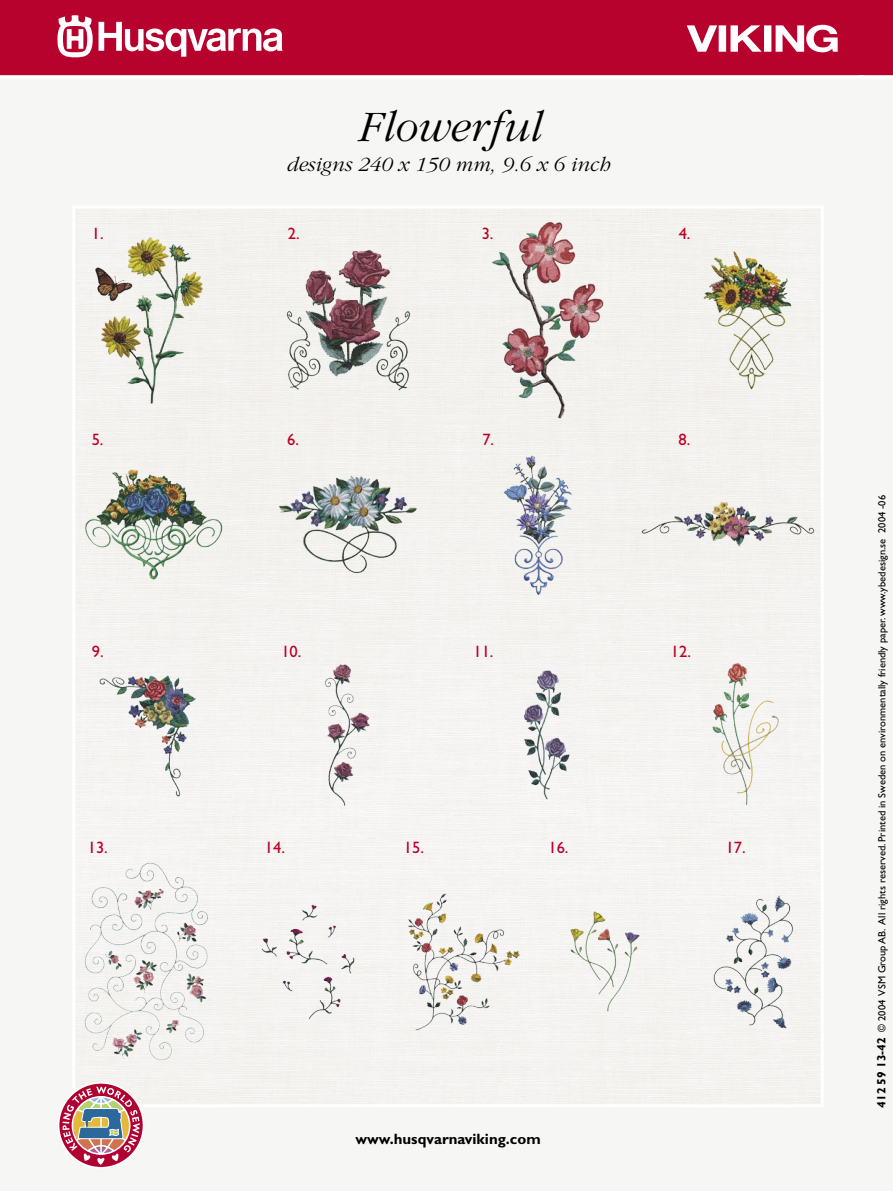
<style>
.page{position:relative;width:893px;height:1191px;background:#fff}
.page>*{position:absolute;margin:0;border:0;box-sizing:border-box;transform-origin:0 0}
.t1{font:italic 300 45px "Garamond";color:#000}
.t2{font:italic 300 21px "Garamond";color:#000}
.Standardvärden_för_PageMaker_-_2{font:16.5px "Gill Sans";color:#bc0028}
.Standardvärden_för_PageMaker_-_2-2{font:700 15px "Gill Sans";color:#000}
.Standardvärden_för_PageMaker_-_2-3{font:10.5px "Gill Sans";color:#000}
.s1{font-weight:700;font-size:12px}
</style>
<div class="page">
<div style="left:0;top:74px;width:893px;height:1117px;background:#f6f6f4"></div>
<div style="left:0;top:0;width:864px;height:75px;background:#b8022e"></div>
<svg style="left:58px;top:15px;width:35px;height:43px"></svg>
<svg style="left:99px;top:22px;width:183px;height:35px"></svg>
<svg style="left:687px;top:25px;width:151px;height:27px"></svg>
<hr style="left:0;top:75px;width:893px;height:3px;background:#fff">
<div style="left:864px;top:0;width:29px;height:75px;background:#b8022e"></div>
<img style="left:85px;top:218px;width:128px;height:204px">
<div style="left:58px;top:1082px;width:86px;height:86px;border:2px solid #fff;border-radius:50%"></div>
<svg style="left:62px;top:1086px;width:78px;height:78px"></svg>
<img style="left:284px;top:218px;width:128px;height:204px">
<img style="left:484px;top:218px;width:127px;height:204px">
<img style="left:683px;top:218px;width:128px;height:204px">
<img style="left:78px;top:460px;width:168px;height:128px">
<img style="left:246px;top:460px;width:204px;height:128px">
<img style="left:473px;top:422px;width:128px;height:204px">
<img style="left:626px;top:460px;width:193px;height:128px">
<img style="left:84px;top:632px;width:127px;height:204px">
<img style="left:283px;top:632px;width:128px;height:204px">
<img style="left:482px;top:632px;width:128px;height:204px">
<img style="left:682px;top:632px;width:127px;height:204px">
<img style="left:82px;top:859px;width:128px;height:204px">
<img style="left:244px;top:859px;width:128px;height:204px">
<img style="left:400px;top:859px;width:128px;height:204px">
<img style="left:541px;top:859px;width:127px;height:204px">
<img style="left:689px;top:859px;width:128px;height:204px">
<p class="Standardvärden_för_PageMaker_-_2" style="left:92px;top:224px;width:13px">1.</p>
<p class="t1" style="left:356px;top:103px;width:185px">Flowerful</p>
<p class="t2" style="left:286px;top:153px;width:326px">designs 240 x 150 mm, 9.6 x 6 inch</p>
<p class="Standardvärden_för_PageMaker_-_2" style="left:288px;top:224px;width:13px">2.</p>
<p class="Standardvärden_för_PageMaker_-_2" style="left:482px;top:224px;width:13px">3.</p>
<p class="Standardvärden_för_PageMaker_-_2" style="left:679px;top:224px;width:13px">4.</p>
<p class="Standardvärden_för_PageMaker_-_2" style="left:92px;top:430px;width:13px">5.</p>
<p class="Standardvärden_för_PageMaker_-_2" style="left:287px;top:430px;width:13px">6.</p>
<p class="Standardvärden_för_PageMaker_-_2" style="left:482px;top:430px;width:13px">7.</p>
<p class="Standardvärden_för_PageMaker_-_2" style="left:678px;top:430px;width:13px">8.</p>
<p class="Standardvärden_för_PageMaker_-_2" style="left:92px;top:641px;width:13px">9.</p>
<p class="Standardvärden_för_PageMaker_-_2" style="left:281px;top:641px;width:22px">10.</p>
<p class="Standardvärden_för_PageMaker_-_2" style="left:473px;top:641px;width:22px">11.</p>
<p class="Standardvärden_för_PageMaker_-_2" style="left:671px;top:641px;width:22px">12.</p>
<p class="Standardvärden_för_PageMaker_-_2" style="left:88px;top:837px;width:22px">13.</p>
<p class="Standardvärden_för_PageMaker_-_2" style="left:265px;top:837px;width:22px">14.</p>
<p class="Standardvärden_för_PageMaker_-_2" style="left:404px;top:837px;width:22px">15.</p>
<p class="Standardvärden_för_PageMaker_-_2" style="left:548px;top:837px;width:22px">16.</p>
<p class="Standardvärden_för_PageMaker_-_2" style="left:726px;top:837px;width:22px">17.</p>
<p class="Standardvärden_för_PageMaker_-_2-2" style="left:355px;top:1130px;width:187px">www.husqvarnaviking.com</p>
<p class="Standardvärden_för_PageMaker_-_2-3" style="left:876px;top:1107px;width:614px;rotate:-90deg"><span class="s1">412 59 13-42</span> © 2004 VSM Group AB. All rights reserved. Printed in Sweden on environmentally friendly paper. www.ybedesign.se 2004 -06</p>
</div>
